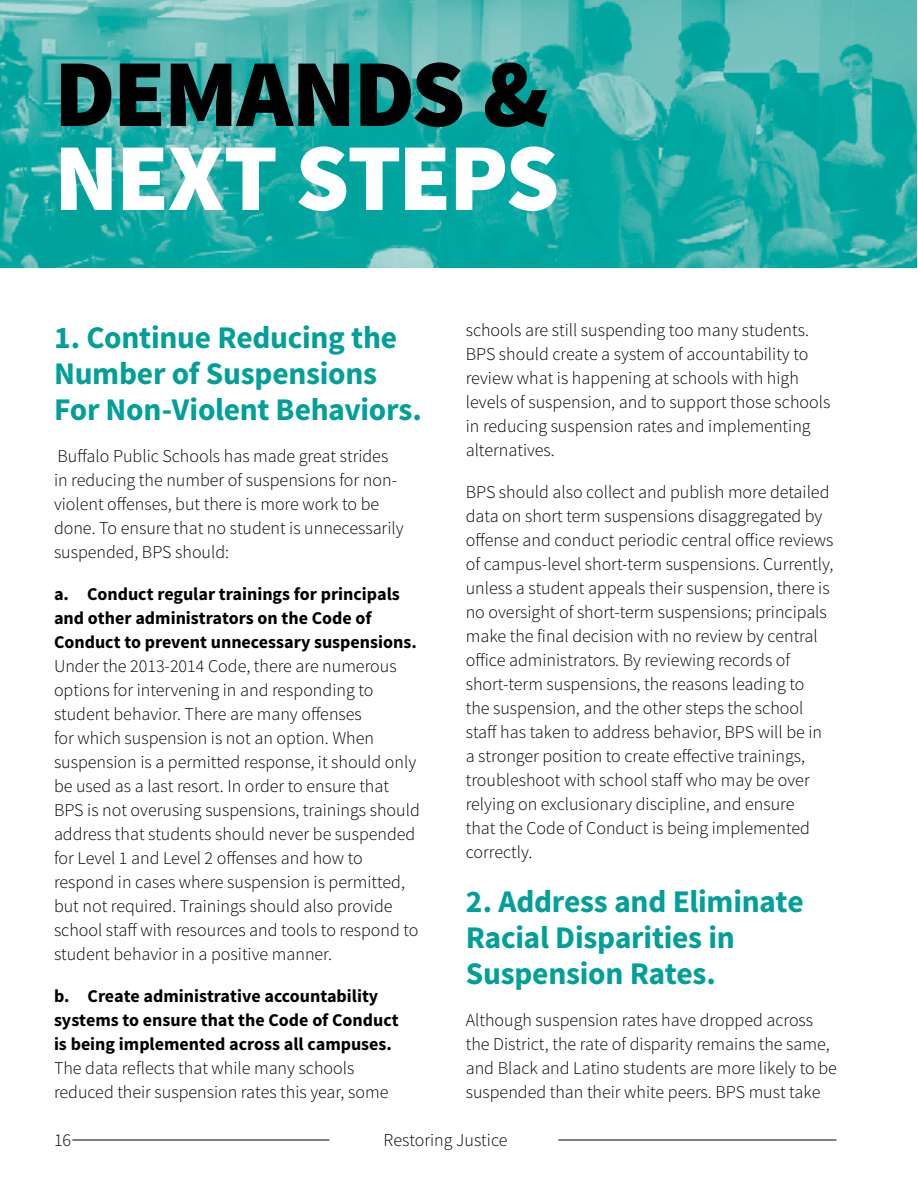
<style>
.page{position:relative;width:918px;height:1188px;background:#fff}
.page>*{position:absolute;margin:0;border:0;box-sizing:border-box;transform-origin:0 0}
.t1{font:900 96px "Source Sans Pro";letter-spacing:-.025em;color:#fff}
.t2{font:900 96px "Source Sans Pro";letter-spacing:-.025em;color:#000}
.t3{font:700 31.5px/36px "Source Sans Pro";letter-spacing:-.01em;color:#00a098}
.t4{font:300 18px/24px "Source Sans Pro";color:#000}
.t5{font:700 18px/24px "Source Sans Pro";color:#000}
</style>
<div class="page">
<hr style="left:72px;top:1140px;width:257px;height:1px;background:#000">
<hr style="left:558px;top:1140px;width:278px;height:1px;background:#000">
<img style="left:0;top:0;width:916px;height:267px">
<h1 class="t2" style="left:54px;top:32px;width:497px">DEMANDS &amp;</h1>
<h1 class="t1" style="left:54px;top:116px;width:507px">NEXT STEPS</h1>
<h2 class="t3" style="left:54px;top:321px;width:369px">1. Continue Reducing the<br>Number of Suspensions<br>For Non-Violent Behaviors.</h2>
<p class="t4" style="left:54px;top:444px;width:351px">Buffalo Public Schools has made great strides<br>in reducing the number of suspensions for non&shy;violent offenses, but there is more work to be done. To ensure that no student is unnecessarily suspended, BPS should:</p>
<p class="t5" style="left:54px;top:583px;width:364px">a. Conduct regular trainings for principals and other administrators on the Code of<br>Conduct to prevent unnecessary suspensions.</p>
<p class="t4" style="left:54px;top:654px;width:367px">Under the 2013-2014 Code, there are numerous options for intervening in and responding to student behavior. There are many offenses<br>for which suspension is not an option. When suspension is a permitted response, it should only be used as a last resort. In order to ensure that BPS is not overusing suspensions, trainings should address that students should never be suspended for Level 1 and Level 2 offenses and how to respond in cases where suspension is permitted, but not required. Trainings should also provide school staff with resources and tools to respond to student behavior in a positive manner.</p>
<p class="t5" style="left:54px;top:985px;width:346px">b. Create administrative accountability systems to ensure that the Code of Conduct is being implemented across all campuses.</p>
<p class="t4" style="left:54px;top:1056px;width:336px">The data reflects that while many schools reduced their suspension rates this year, some</p>
<p class="t4" style="left:466px;top:318px;width:366px">schools are still suspending too many students.<br>BPS should create a system of accountability to review what is happening at schools with high levels of suspension, and to support those schools in reducing suspension rates and implementing alternatives.</p>
<p class="t4" style="left:466px;top:480px;width:369px">BPS should also collect and publish more detailed data on short term suspensions disaggregated by offense and conduct periodic central office reviews of campus-level short-term suspensions. Currently, unless a student appeals their suspension, there is no oversight of short-term suspensions; principals make the final decision with no review by central office administrators. By reviewing records of short-term suspensions, the reasons leading to<br>the suspension, and the other steps the school staff has taken to address behavior, BPS will be in a stronger position to create effective trainings, troubleshoot with school staff who may be over relying on exclusionary discipline, and ensure<br>that the Code of Conduct is being implemented correctly.</p>
<h2 class="t3" style="left:466px;top:885px;width:339px">2. Address and Eliminate<br>Racial Disparities in<br>Suspension Rates.</h2>
<p class="t4" style="left:466px;top:1008px;width:373px">Although suspension rates have dropped across the District, the rate of disparity remains the same, and Black and Latino students are more likely to be suspended than their white peers. BPS must take</p>
<p class="t4" style="left:54px;top:1128px;width:19px">16</p>
<p class="t4" style="left:383px;top:1128px;width:126px">Restoring Justice</p>
</div>
